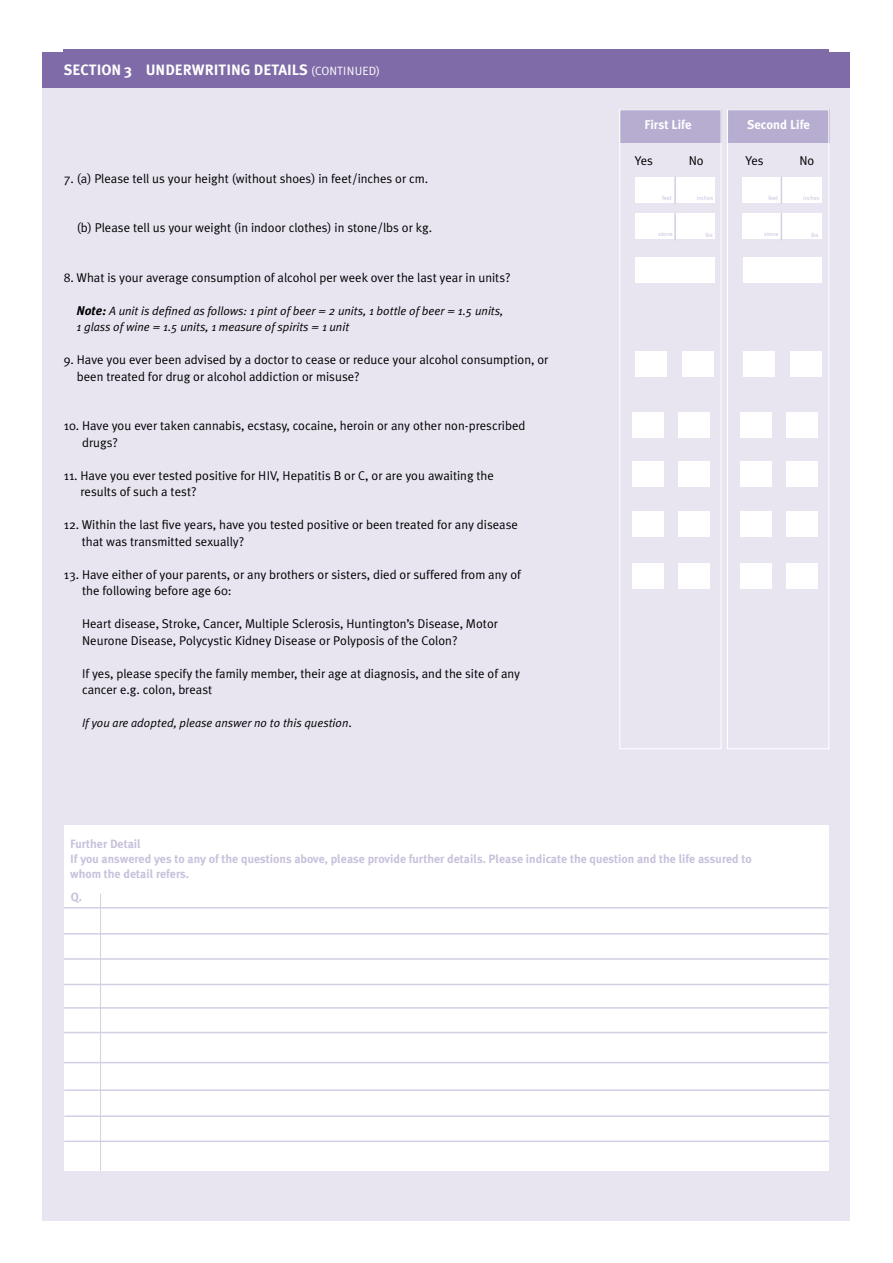
<style>
.page{position:relative;width:893px;height:1263px;background:#fff}
.page>*{position:absolute;margin:0;border:0;box-sizing:border-box;transform-origin:0 0}
.t1{font:700 15px "Meta Plus";color:#fff}
.t2{font:12.75px/16.5px "Meta Plus Normal";color:#000}
.t3{font:700 12.75px "Meta Plus";color:#fff}
.t4{font:italic 12px/16.5px "Meta Plus Normal";color:#000}
.t5{font:700 12px/15px "Meta Plus";color:#c8c1dc}
.t6{font:12px "Meta Plus Normal";color:#fff}
.t7{font:6px "Meta Plus Normal";color:#c8c1dc}
.s1{font-family:"Meta Plus";font-weight:700;font-size:15px}
.s2{font-family:"Meta Plus";font-weight:700;font-size:12.75px}
.s3{font-style:normal;font-size:12.75px}
</style>
<div class="page">
<div style="left:43px;top:87px;width:807px;height:1133px;background:#e8e5f1"></div>
<div style="left:64px;top:50px;width:765px;height:35px;background:#7f6ba8"></div>
<div style="left:43px;top:52px;width:807px;height:35px;background:#7f6ba8"></div>
<div style="left:620px;top:109px;width:101px;height:34px;background:#b7add1"></div>
<div style="left:728px;top:109px;width:101px;height:34px;background:#b7add1"></div>
<div style="left:619px;top:109px;width:102px;height:640px;border:1px solid #fff"></div>
<div style="left:727px;top:109px;width:102px;height:640px;border:1px solid #fff"></div>
<div style="left:632px;top:412px;width:31px;height:26px;background:#fff"></div>
<div style="left:740px;top:412px;width:31px;height:26px;background:#fff"></div>
<div style="left:679px;top:412px;width:31px;height:26px;background:#fff"></div>
<div style="left:787px;top:412px;width:31px;height:26px;background:#fff"></div>
<div style="left:632px;top:461px;width:31px;height:26px;background:#fff"></div>
<div style="left:740px;top:461px;width:31px;height:26px;background:#fff"></div>
<div style="left:679px;top:461px;width:31px;height:26px;background:#fff"></div>
<div style="left:787px;top:461px;width:31px;height:26px;background:#fff"></div>
<div style="left:632px;top:511px;width:31px;height:25px;background:#fff"></div>
<div style="left:740px;top:511px;width:31px;height:25px;background:#fff"></div>
<div style="left:679px;top:511px;width:31px;height:25px;background:#fff"></div>
<div style="left:787px;top:511px;width:31px;height:25px;background:#fff"></div>
<div style="left:632px;top:563px;width:31px;height:26px;background:#fff"></div>
<div style="left:740px;top:563px;width:31px;height:26px;background:#fff"></div>
<div style="left:679px;top:563px;width:31px;height:26px;background:#fff"></div>
<div style="left:787px;top:563px;width:31px;height:26px;background:#fff"></div>
<div style="left:635px;top:177px;width:79px;height:25px;background:#fff"></div>
<div style="left:742px;top:177px;width:79px;height:25px;background:#fff"></div>
<div style="left:635px;top:214px;width:79px;height:25px;background:#fff"></div>
<div style="left:742px;top:214px;width:79px;height:25px;background:#fff"></div>
<hr style="left:674px;top:176px;width:2px;height:28px;background:#d4cee4">
<hr style="left:674px;top:213px;width:2px;height:28px;background:#d4cee4">
<svg style="left:781px;top:176px;width:1px;height:28px"></svg>
<svg style="left:781px;top:213px;width:1px;height:28px"></svg>
<div style="left:635px;top:257px;width:79px;height:26px;background:#fff"></div>
<div style="left:743px;top:257px;width:78px;height:26px;background:#fff"></div>
<div style="left:635px;top:351px;width:31px;height:26px;background:#fff"></div>
<div style="left:743px;top:351px;width:32px;height:26px;background:#fff"></div>
<div style="left:682px;top:351px;width:31px;height:26px;background:#fff"></div>
<div style="left:790px;top:351px;width:31px;height:26px;background:#fff"></div>
<div style="left:64px;top:825px;width:765px;height:345px;background:#fff"></div>
<hr style="left:64px;top:907px;width:765px;height:1px;background:#d4cee4">
<hr style="left:64px;top:933px;width:765px;height:2px;background:#d4cee4">
<hr style="left:64px;top:958px;width:765px;height:2px;background:#d4cee4">
<hr style="left:64px;top:984px;width:765px;height:1px;background:#d4cee4">
<hr style="left:64px;top:1007px;width:765px;height:2px;background:#d4cee4">
<hr style="left:64px;top:1062px;width:765px;height:1px;background:#d4cee4">
<hr style="left:64px;top:1032px;width:763px;height:1px;background:#d4cee4">
<hr style="left:100px;top:894px;width:1px;height:276px;background:#d4cee4">
<hr style="left:64px;top:1089px;width:765px;height:2px;background:#d4cee4">
<hr style="left:64px;top:1115px;width:765px;height:2px;background:#d4cee4">
<hr style="left:64px;top:1140px;width:765px;height:2px;background:#d4cee4">
<p class="t1" style="left:64px;top:61px;width:187px">SECTION 3 UNDERWRITING</p>
<p class="t6" style="left:254px;top:64px;width:69px"><span class="s1">DETAILS</span> (NCONTIN</p>
<p class="t6" style="left:355px;top:64px;width:27px">UED)</p>
<p class="t2" style="left:64px;top:170px;width:366px">7. (a) Please tell us your height (without shoes) in feet/inches or cm.</p>
<p class="t2" style="left:77px;top:219px;width:357px">(b) Please tell us your weight (in indoor clothes) in stone/lbs or kg.</p>
<p class="t2" style="left:64px;top:269px;width:448px">8. What is your average consumption of alcohol per week over the last year in units?</p>
<p class="t4" style="left:77px;top:302px;width:428px"><span class="s2">Note:</span> A unit is defined as follows: 1 pint of beer = 2 units, 1 bottle of beer = 1.5 units,<br>1 glass of wine = 1.5 units, 1 measure of spirits = 1 unit</p>
<p class="t2" style="left:77px;top:351px;width:473px;text-indent:-13px">9. Have you ever been advised by a doctor to cease or reduce your alcohol consumption, or been treated for drug or alcohol addiction or misuse?</p>
<p class="t2" style="left:82px;top:417px;width:445px;text-indent:-18px">10. Have you ever taken cannabis, ecstasy, cocaine, heroin or any other non-prescribed drugs?</p>
<p class="t2" style="left:80px;top:467px;width:415px;text-indent:-17px">11. Have you ever tested positive for HIV, Hepatitis B or C, or are you awaiting the results of such a test?</p>
<p class="t2" style="left:82px;top:516px;width:438px;text-indent:-18px">12. Within the last five years, have you tested positive or been treated for any disease that was transmitted sexually?</p>
<p class="t2" style="left:82px;top:566px;width:440px;text-indent:-18px">13. Have either of your parents, or any brothers or sisters, died or suffered from any of the following before age 60:</p>
<p class="t2" style="left:82px;top:615px;width:418px">Heart disease, Stroke, Cancer, Multiple Sclerosis, Huntington’s Disease, Motor<br>N eurone Disease, Polycystic Kidney Disease or Polyposis of the Colon?</p>
<p class="t2" style="left:82px;top:665px;width:440px">I f yes, please specify the family member, their age at diagnosis, and the site of any cancer e.g. colon, breast</p>
<p class="t4" style="left:82px;top:715px;width:271px">If you are adopted, please answer no to this question<span class="s3">.</span></p>
<p class="t3" style="left:644px;top:117px;width:49px">First Life</p>
<p class="t3" style="left:747px;top:117px;width:65px">Second Life</p>
<p class="t2" style="left:635px;top:152px;width:20px">Yes</p>
<p class="t2" style="left:689px;top:152px;width:17px">No</p>
<p class="t2" style="left:745px;top:152px;width:20px">Yes</p>
<p class="t2" style="left:799px;top:152px;width:17px">No</p>
<p class="t7" style="left:697px;top:195px;width:18px">inches</p>
<p class="t7" style="left:768px;top:195px;width:11px">feet</p>
<p class="t7" style="left:705px;top:231px;width:9px">lbs</p>
<p class="t7" style="left:811px;top:231px;width:9px">lbs</p>
<p class="t7" style="left:803px;top:195px;width:18px">inches</p>
<p class="t7" style="left:662px;top:195px;width:11px">feet</p>
<p class="t7" style="left:659px;top:231px;width:16px">stone</p>
<p class="t7" style="left:764px;top:231px;width:16px">stone</p>
<p class="t5" style="left:70px;top:836px;width:683px">Further Detail<br>If you answered yes to any of the questions above, please provide further details. Please indicate the question and the life assured to whom the detail refers.</p>
<p class="t5" style="left:71px;top:889px;width:13px">Q.</p>
</div>
